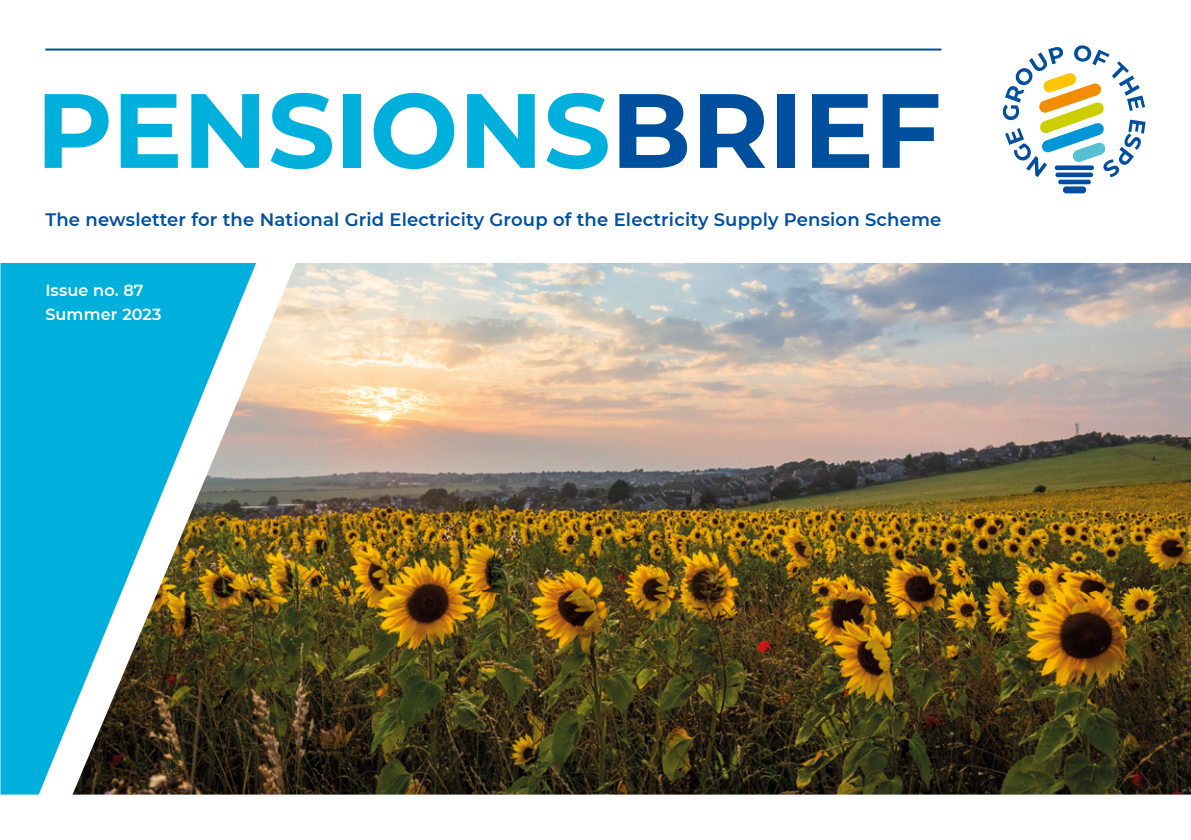
<style>
.page{position:relative;width:1191px;height:840px;background:#fff}
.page>*{position:absolute;margin:0;border:0;box-sizing:border-box;transform-origin:0 0}
.t1{font:700 105.2px "Montserrat";color:#00b0dc}
.t2{font:600 18px "Montserrat";letter-spacing:.01em;color:#004f9f}
.t3{font:600 16px/24px "Montserrat";letter-spacing:.01em;color:#fff}
.s1{color:#004f9f}
</style>
<div class="page">
<img style="left:256px;top:263px;width:935px;height:531px">
<svg style="left:0;top:263px;width:256px;height:531px;background:#399aab"></svg>
<hr style="left:45px;top:49px;width:896px;height:2px;background:#004f9f">
<svg style="left:1002px;top:45px;width:143px;height:148px"></svg>
<h1 class="t1" style="left:36px;top:55px;width:906px">PENSIONS<span class="s1">BRIEF</span></h1>
<p class="t2" style="left:45px;top:207px;width:897px">The newsletter for the National Grid Electricity Group of the Electricity Supply Pension Scheme</p>
<p class="t3" style="left:45px;top:278px;width:118px">Issue no. 87<br>Summer 2023</p>
</div>
